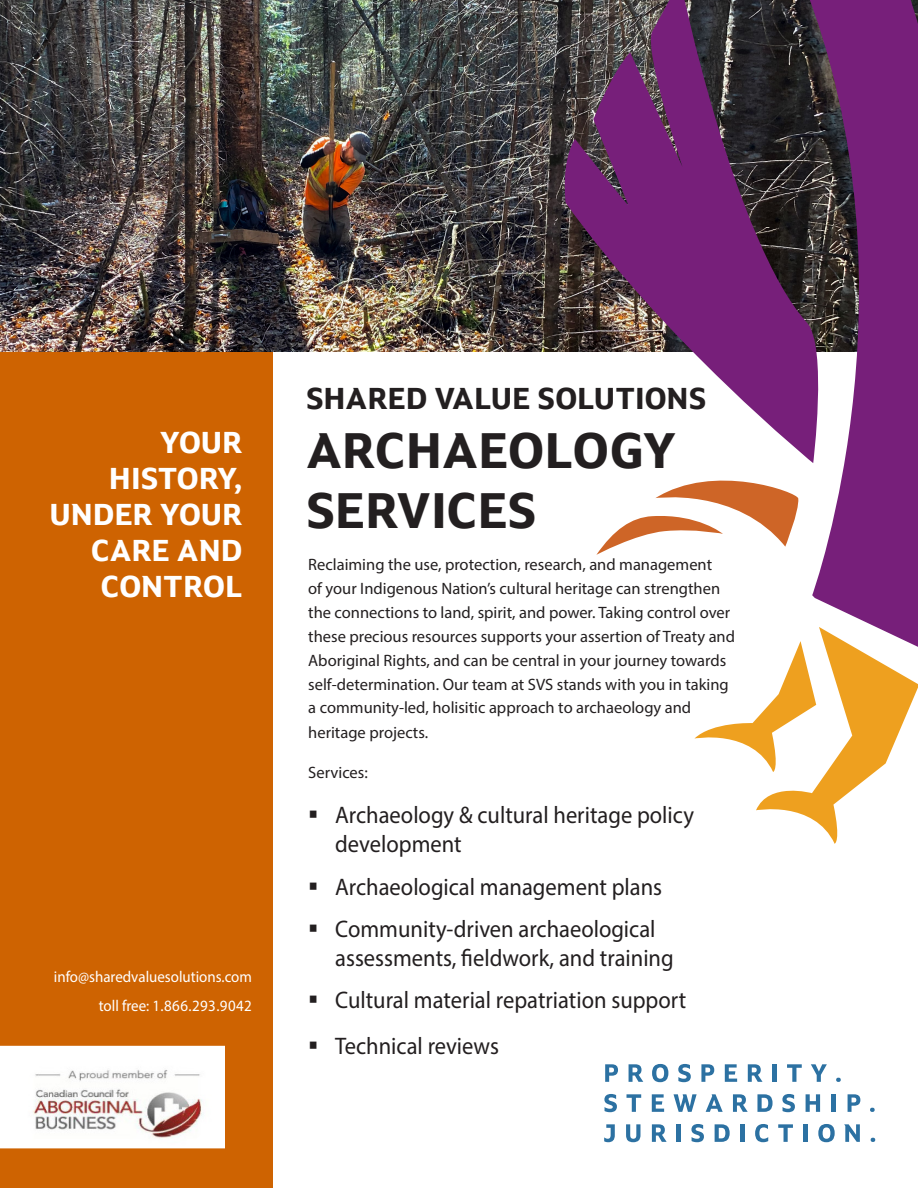
<style>
.page{position:relative;width:918px;height:1188px;background:#fff}
.page>*{position:absolute;margin:0;border:0;box-sizing:border-box;transform-origin:0 0}
.H-1{font:700 49.5px/59.4px "Setimo";color:#231f20}
.H-1-2{font:700 30px/36px "Setimo";color:#fff;text-align:right}
.H-1-3{font:700 30px "Setimo";color:#231f20}
.t1{font:24px/28.8px "Myriad Pro";color:#231f20;scale:.94 1}
.H-1-4{font:16.5px/24px "Myriad Pro";color:#231f20}
.Body{font:15.75px "Myriad Pro";color:#fff;scale:.95 1}
.Body-2{font:15.75px "Myriad Pro";letter-spacing:.03em;color:#fff;scale:.95 1}
</style>
<div class="page">
<div style="left:0;top:281px;width:272px;height:907px;background:#ce6301"></div>
<img style="left:0;top:0;width:565px;height:352px">
<svg style="left:0;top:1046px;width:225px;height:102px;background:#efe9e8"></svg>
<svg style="left:812px;top:0;width:106px;height:627px;background:#7d387f"></svg>
<svg style="left:596px;top:480px;width:203px;height:75px"></svg>
<svg style="left:565px;top:0;width:263px;height:463px"></svg>
<svg style="left:694px;top:627px;width:224px;height:217px"></svg>
<svg style="left:605px;top:1064px;width:13px;height:18px"></svg>
<svg style="left:629px;top:1064px;width:14px;height:18px"></svg>
<svg style="left:652px;top:1064px;width:16px;height:18px"></svg>
<svg style="left:678px;top:1064px;width:13px;height:18px"></svg>
<svg style="left:701px;top:1064px;width:13px;height:18px"></svg>
<svg style="left:725px;top:1064px;width:12px;height:18px"></svg>
<svg style="left:748px;top:1064px;width:15px;height:18px"></svg>
<hr style="left:772px;top:1064px;width:4px;height:18px;background:#2c71a2">
<svg style="left:787px;top:1064px;width:15px;height:18px"></svg>
<svg style="left:811px;top:1064px;width:16px;height:18px"></svg>
<svg style="left:836px;top:1078px;width:5px;height:4px"></svg>
<svg style="left:604px;top:1094px;width:13px;height:18px"></svg>
<svg style="left:627px;top:1094px;width:14px;height:18px"></svg>
<svg style="left:652px;top:1094px;width:12px;height:18px"></svg>
<svg style="left:674px;top:1094px;width:23px;height:18px"></svg>
<svg style="left:706px;top:1094px;width:17px;height:18px"></svg>
<svg style="left:733px;top:1094px;width:15px;height:18px"></svg>
<svg style="left:757px;top:1094px;width:16px;height:18px"></svg>
<svg style="left:782px;top:1094px;width:13px;height:18px"></svg>
<svg style="left:806px;top:1094px;width:14px;height:18px"></svg>
<hr style="left:832px;top:1094px;width:4px;height:18px;background:#2c71a2">
<svg style="left:848px;top:1094px;width:12px;height:18px"></svg>
<svg style="left:870px;top:1108px;width:5px;height:4px"></svg>
<svg style="left:604px;top:1124px;width:11px;height:18px"></svg>
<svg style="left:626px;top:1124px;width:14px;height:18px"></svg>
<svg style="left:652px;top:1124px;width:15px;height:18px"></svg>
<div style="left:676px;top:1124px;width:5px;height:18px;background:#2c71a2"></div>
<svg style="left:691px;top:1124px;width:13px;height:18px"></svg>
<svg style="left:715px;top:1124px;width:15px;height:18px"></svg>
<hr style="left:740px;top:1124px;width:4px;height:18px;background:#2c71a2">
<svg style="left:755px;top:1124px;width:13px;height:18px"></svg>
<svg style="left:778px;top:1124px;width:15px;height:18px"></svg>
<hr style="left:804px;top:1124px;width:4px;height:18px;background:#2c71a2">
<svg style="left:818px;top:1124px;width:17px;height:18px"></svg>
<svg style="left:844px;top:1124px;width:16px;height:18px"></svg>
<svg style="left:871px;top:1138px;width:4px;height:4px"></svg>
<p class="H-1-2" style="left:49px;top:424px;width:195px">YOUR<br>HISTORY,<br>UNDER YOUR<br>CARE AND<br>CONTROL</p>
<p class="Body" style="left:54px;top:967px;width:210px">info@sharedvaluesolutions.com</p>
<p class="Body-2" style="left:99px;top:996px;width:163px">toll free: 1.866.293.9042</p>
<p class="H-1-3" style="left:306px;top:380px;width:402px">SHARED VALUE SOLUTIONS</p>
<p class="H-1" style="left:306px;top:421px;width:372px">ARCHAEOLOGY<br>SERVICES</p>
<p class="H-1-4" style="left:308px;top:552px;width:428px">Reclaiming the use, protection, research, and management<br>of your Indigenous Nation’s cultural heritage can strengthen the connections to land, spirit, and power. Taking control over these precious resources supports your assertion of Treaty and Aboriginal Rights, and can be central in your journey towards self-determination. Our team at SVS stands with you in taking a community-led, holisitic approach to archaeology and heritage projects.</p>
<p class="H-1-4" style="left:308px;top:760px;width:61px">Services:</p>
<p class="t1" style="left:335px;top:801px;width:383px">Archaeology &amp; cultural heritage policy development</p>
<p class="t1" style="left:335px;top:872px;width:349px">Archaeological management plans</p>
<p class="t1" style="left:335px;top:914px;width:362px">Community-driven archaeological assessments, fieldwork, and training</p>
<p class="t1" style="left:335px;top:985px;width:375px">Cultural material repatriation support</p>
<p class="t1" style="left:335px;top:1031px;width:176px">Technical reviews</p>
</div>
